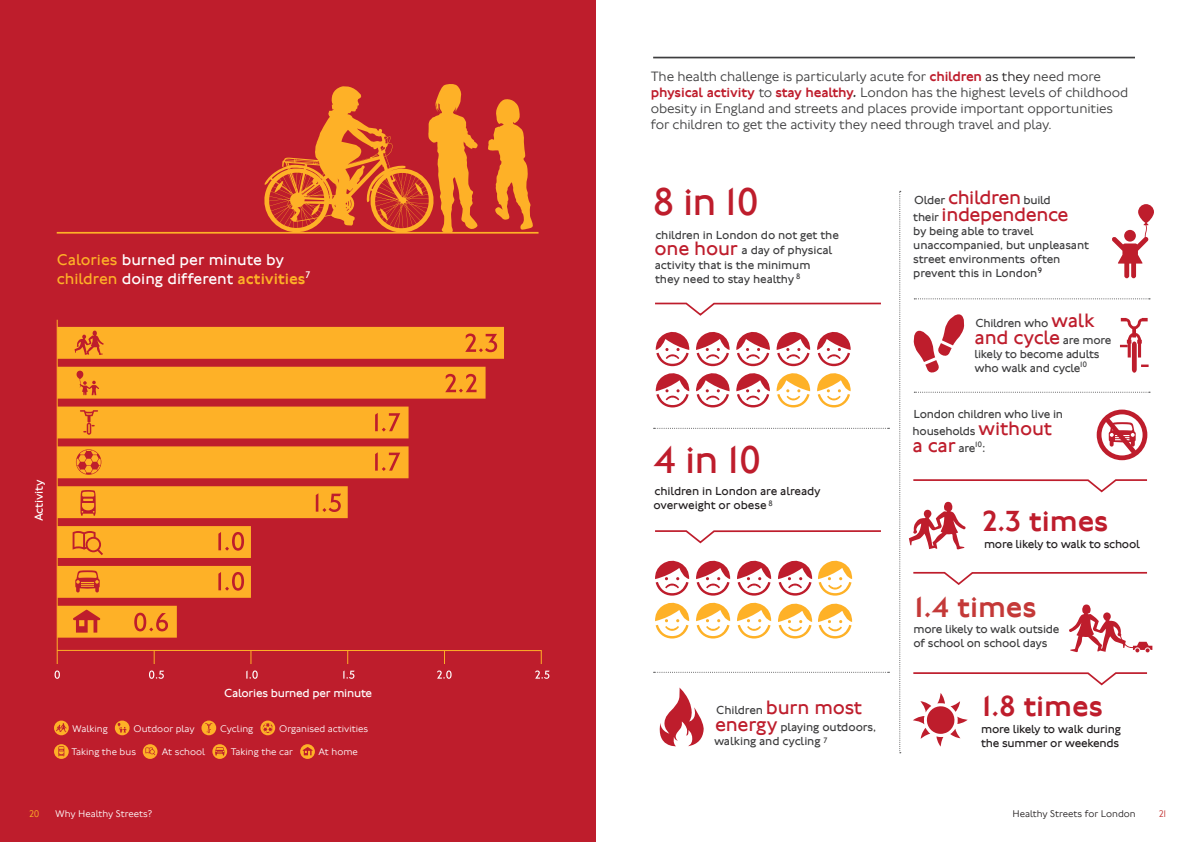
<style>
.page{position:relative;width:1191px;height:842px;background:#fff}
.page>*{position:absolute;margin:0;border:0;box-sizing:border-box;transform-origin:0 0}
.Folio_Right_10_10{font:40px "Johnston 100";letter-spacing:-.02em;color:#be1d2c}
.Folio_Right_10_10-2{font:500 30px "Johnston 100";color:#be1d2c}
.Folio_Right_10_10-3{font:500 30px "Johnston 100";color:#c43938}
.Body_12_14_90pc{font:20px "Johnston 100";letter-spacing:-.015em;color:#be1d2c}
.Folio_Right_10_10-4{font:16px/19px "Johnston 100";color:#fff}
.Body_12_14_90pc-2{font:300 14px/16px "Johnston 100";letter-spacing:-.01em;color:#3e3e3f}
.Body_12_14_90pc-3{font:12px/14px "Johnston 100";letter-spacing:-.02em;color:#3e3e3f}
.Body_12_14_90pc-4{font:12px/14px "Johnston 100";letter-spacing:-.02em;color:#231f20}
.Folio_Right_10_10-5{font:12px "Johnston 100";letter-spacing:-.02em;color:#fff}
.Folio_Right_10_10-6{font:300 10px "Johnston 100";color:#fff}
.t1{font:300 10px "Johnston 100";color:#231f20}
.Folio_Left_10_10{font:300 10px "Johnston 100";color:#fff}
.t2{font:300 10px "Johnston 100";color:#c43938}
.Folio_Left_10_10-2{font:300 10px "Johnston 100";color:#feb127}
.Folio_Right_10_10-7{font:8.2px "Johnston 100";color:#3e3e3f}
.Folio_Right_10_10-8{font:8.2px "Johnston 100";color:#231f20}
.s1{color:#feb127}
.s2{font-weight:500;color:#feb127}
.s3{font-weight:500;color:#be1d2c}
.s4{color:#231f20}
.s5{font-weight:500;color:#231f20}
.s6{font-size:20px;color:#be1d2c}
.s7{font-size:12px;color:#3e3e3f}
</style>
<div class="page">
<svg style="left:655px;top:331px;width:34px;height:35px"></svg>
<svg style="left:655px;top:373px;width:34px;height:34px"></svg>
<svg style="left:696px;top:332px;width:33px;height:34px"></svg>
<svg style="left:696px;top:373px;width:33px;height:34px"></svg>
<svg style="left:736px;top:332px;width:34px;height:34px"></svg>
<svg style="left:736px;top:373px;width:34px;height:34px"></svg>
<svg style="left:776px;top:332px;width:34px;height:34px"></svg>
<svg style="left:817px;top:332px;width:34px;height:34px"></svg>
<svg style="left:776px;top:373px;width:34px;height:34px"></svg>
<svg style="left:817px;top:373px;width:33px;height:34px"></svg>
<svg style="left:655px;top:560px;width:34px;height:36px"></svg>
<svg style="left:655px;top:602px;width:34px;height:36px"></svg>
<svg style="left:696px;top:560px;width:34px;height:36px"></svg>
<svg style="left:696px;top:602px;width:34px;height:36px"></svg>
<svg style="left:737px;top:560px;width:34px;height:36px"></svg>
<svg style="left:737px;top:602px;width:34px;height:36px"></svg>
<svg style="left:778px;top:560px;width:34px;height:36px"></svg>
<svg style="left:818px;top:560px;width:34px;height:36px"></svg>
<svg style="left:778px;top:603px;width:34px;height:35px"></svg>
<svg style="left:818px;top:603px;width:34px;height:35px"></svg>
<hr style="left:653px;top:57px;width:482px;height:1px;background:#3e3e3f">
<svg style="left:655px;top:302px;width:226px;height:14px"></svg>
<svg style="left:655px;top:530px;width:226px;height:14px"></svg>
<svg style="left:913px;top:479px;width:234px;height:14px"></svg>
<svg style="left:913px;top:571px;width:234px;height:14px"></svg>
<svg style="left:913px;top:672px;width:234px;height:14px"></svg>
<svg style="left:653px;top:428px;width:236px;height:1px"></svg>
<svg style="left:914px;top:298px;width:236px;height:1px"></svg>
<svg style="left:914px;top:392px;width:236px;height:1px"></svg>
<svg style="left:899px;top:191px;width:1px;height:562px"></svg>
<svg style="left:653px;top:672px;width:236px;height:1px"></svg>
<svg style="left:659px;top:687px;width:45px;height:60px"></svg>
<svg style="left:1120px;top:318px;width:28px;height:55px"></svg>
<svg style="left:913px;top:314px;width:52px;height:59px"></svg>
<svg style="left:1138px;top:204px;width:16px;height:19px"></svg>
<svg style="left:1112px;top:222px;width:36px;height:56px"></svg>
<div style="left:1096px;top:410px;width:51px;height:50px;border:5px solid #be1d2c;border-radius:50%"></div>
<svg style="left:1098px;top:410px;width:42px;height:49px"></svg>
<svg style="left:909px;top:502px;width:56px;height:47px"></svg>
<svg style="left:1069px;top:604px;width:83px;height:48px"></svg>
<svg style="left:913px;top:693px;width:54px;height:54px"></svg>
<div style="left:0;top:0;width:595px;height:842px;background:#be1d2c"></div>
<svg style="left:57px;top:320px;width:485px;height:344px"></svg>
<svg style="left:55px;top:670px;width:5px;height:9px"></svg>
<svg style="left:149px;top:670px;width:15px;height:9px"></svg>
<svg style="left:246px;top:670px;width:12px;height:9px"></svg>
<svg style="left:343px;top:670px;width:11px;height:9px"></svg>
<svg style="left:437px;top:670px;width:14px;height:9px"></svg>
<svg style="left:535px;top:670px;width:14px;height:9px"></svg>
<hr style="left:57px;top:232px;width:481px;height:2px;background:#feb127">
<svg style="left:57px;top:327px;width:447px;height:32px;background:#fbaa27"></svg>
<svg style="left:57px;top:446px;width:351px;height:32px;background:#faaa27"></svg>
<div style="left:57px;top:407px;width:351px;height:31px;background:#feb127"></div>
<svg style="left:57px;top:486px;width:291px;height:32px;background:#fbaa27"></svg>
<svg style="left:57px;top:526px;width:194px;height:32px;background:#f9a727"></svg>
<svg style="left:57px;top:566px;width:194px;height:32px;background:#f9a527"></svg>
<svg style="left:57px;top:606px;width:120px;height:32px;background:#f49927"></svg>
<svg style="left:261px;top:84px;width:217px;height:150px"></svg>
<svg style="left:488px;top:99px;width:45px;height:131px"></svg>
<div style="left:57px;top:367px;width:428px;height:32px;background:#feb127"></div>
<svg style="left:54px;top:720px;width:15px;height:15px"></svg>
<svg style="left:54px;top:744px;width:15px;height:15px"></svg>
<svg style="left:56px;top:723px;width:11px;height:9px"></svg>
<svg style="left:115px;top:720px;width:15px;height:15px"></svg>
<svg style="left:118px;top:723px;width:9px;height:10px"></svg>
<svg style="left:201px;top:720px;width:15px;height:15px"></svg>
<svg style="left:205px;top:723px;width:7px;height:10px"></svg>
<svg style="left:260px;top:720px;width:15px;height:15px"></svg>
<svg style="left:263px;top:723px;width:10px;height:10px"></svg>
<svg style="left:58px;top:746px;width:6px;height:10px"></svg>
<div style="left:143px;top:744px;width:14px;height:15px;background:#feb127;border-radius:50%"></div>
<svg style="left:145px;top:747px;width:10px;height:8px"></svg>
<svg style="left:212px;top:744px;width:15px;height:15px"></svg>
<svg style="left:215px;top:747px;width:9px;height:8px"></svg>
<svg style="left:300px;top:744px;width:15px;height:15px"></svg>
<svg style="left:303px;top:747px;width:10px;height:8px"></svg>
<p class="Folio_Right_10_10-4" style="left:57px;top:250px;width:255px"><span class="s1">Calories</span> burned per minute by <span class="s1">children</span> doing different <span class="s2">activities</span><sup>7</sup></p>
<p class="Folio_Right_10_10-5" style="left:32px;top:521px;width:43px;rotate:-90deg">Activity</p>
<p class="Folio_Right_10_10-6" style="left:72px;top:723px;width:37px">Walking</p>
<p class="Folio_Right_10_10-6" style="left:134px;top:723px;width:63px">Outdoor play</p>
<p class="Folio_Right_10_10-6" style="left:71px;top:746px;width:66px">Taking the bus</p>
<p class="Folio_Right_10_10-6" style="left:162px;top:746px;width:45px">At school</p>
<p class="Folio_Right_10_10-5" style="left:224px;top:686px;width:149px">Calories burned per minute</p>
<p class="Folio_Right_10_10-6" style="left:220px;top:723px;width:35px">Cycling</p>
<p class="Folio_Right_10_10-6" style="left:231px;top:746px;width:63px">Taking the car</p>
<p class="Folio_Right_10_10-6" style="left:279px;top:723px;width:91px">Organised activities</p>
<p class="Folio_Right_10_10-6" style="left:318px;top:746px;width:41px">At home</p>
<p class="Folio_Left_10_10-2" style="left:29px;top:808px;width:12px">20</p>
<p class="Folio_Left_10_10" style="left:55px;top:808px;width:99px">Why Healthy Streets?</p>
<p class="Body_12_14_90pc-2" style="left:650px;top:69px;width:479px">The health challenge is particularly acute for <span class="s3">children</span> <span class="s4">as they</span> need more <span class="s3">physical activity</span> to <span class="s3">stay healthy</span><span class="s5">.</span> London has the highest levels of childhood obesity in England and streets and places provide important opportunities for children to get the activity they need through travel and play.</p>
<p class="Folio_Right_10_10" style="left:653px;top:180px;width:108px">8 in 10</p>
<p class="Body_12_14_90pc-3" style="left:655px;top:228px;width:185px">children in London do not get the</p>
<p class="Body_12_14_90pc" style="left:654px;top:238px;width:85px">one hour</p>
<p class="Body_12_14_90pc-3" style="left:741px;top:243px;width:92px">a day of physical</p>
<p class="Body_12_14_90pc-3" style="left:655px;top:258px;width:157px">activity that is the minimum</p>
<p class="Body_12_14_90pc-3" style="left:655px;top:272px;width:141px">they need to stay healthy</p>
<p class="Folio_Right_10_10-7" style="left:796px;top:272px;width:6px">8</p>
<p class="Folio_Right_10_10" style="left:653px;top:438px;width:110px">4 in 10</p>
<p class="Body_12_14_90pc-4" style="left:653px;top:484px;width:169px">children in London are already overweight or obese</p>
<p class="Folio_Right_10_10-7" style="left:768px;top:499px;width:6px">8</p>
<p class="Body_12_14_90pc-3" style="left:716px;top:703px;width:147px">Children <span class="s6">burn most</span></p>
<p class="Body_12_14_90pc-3" style="left:714px;top:720px;width:164px"><span class="s6">energy</span> playing outdoors, walking and cycling</p>
<p class="Folio_Right_10_10-7" style="left:823px;top:735px;width:6px">7</p>
<p class="Body_12_14_90pc-3" style="left:914px;top:194px;width:138px">Older <span class="s6">children</span> build</p>
<p class="Body_12_14_90pc" style="left:913px;top:204px;width:157px"><span class="s7">their</span> independence</p>
<p class="Body_12_14_90pc-3" style="left:913px;top:224px;width:177px">by being able to travel unaccompanied, but unpleasant street environments often prevent this in London</p>
<p class="Body_12_14_90pc-3" style="left:975px;top:316px;width:121px">Children who <span class="s6">walk</span></p>
<p class="Body_12_14_90pc" style="left:974px;top:326px;width:138px">and cycle <span class="s7">are more</span></p>
<p class="Body_12_14_90pc-3" style="left:974px;top:347px;width:127px">likely to become adults who walk and cycle<sup>10</sup></p>
<p class="Body_12_14_90pc-3" style="left:913px;top:407px;width:151px">London children who live in</p>
<p class="Body_12_14_90pc-3" style="left:912px;top:424px;width:141px">households <span class="s6">without</span></p>
<p class="Body_12_14_90pc" style="left:912px;top:434px;width:74px">a car <span class="s7">are</span><sup>10</sup><span class="s7">:</span></p>
<p class="Folio_Right_10_10-8" style="left:1037px;top:266px;width:6px">9</p>
<p class="Folio_Right_10_10-2" style="left:982px;top:504px;width:128px">2.3 times</p>
<p class="Body_12_14_90pc-4" style="left:984px;top:537px;width:157px">more likely to walk to school</p>
<p class="Folio_Right_10_10-3" style="left:914px;top:590px;width:124px">1.4 times</p>
<p class="Body_12_14_90pc-3" style="left:913px;top:623px;width:147px">more likely to walk outside of school on school days</p>
<p class="Folio_Right_10_10-2" style="left:982px;top:690px;width:122px">1.8 times</p>
<p class="Body_12_14_90pc-4" style="left:981px;top:722px;width:141px">more likely to walk during the summer or weekends</p>
<p class="t1" style="left:1012px;top:808px;width:125px">Healthy Streets for London</p>
<p class="t2" style="left:1158px;top:808px;width:9px">21</p>
</div>
